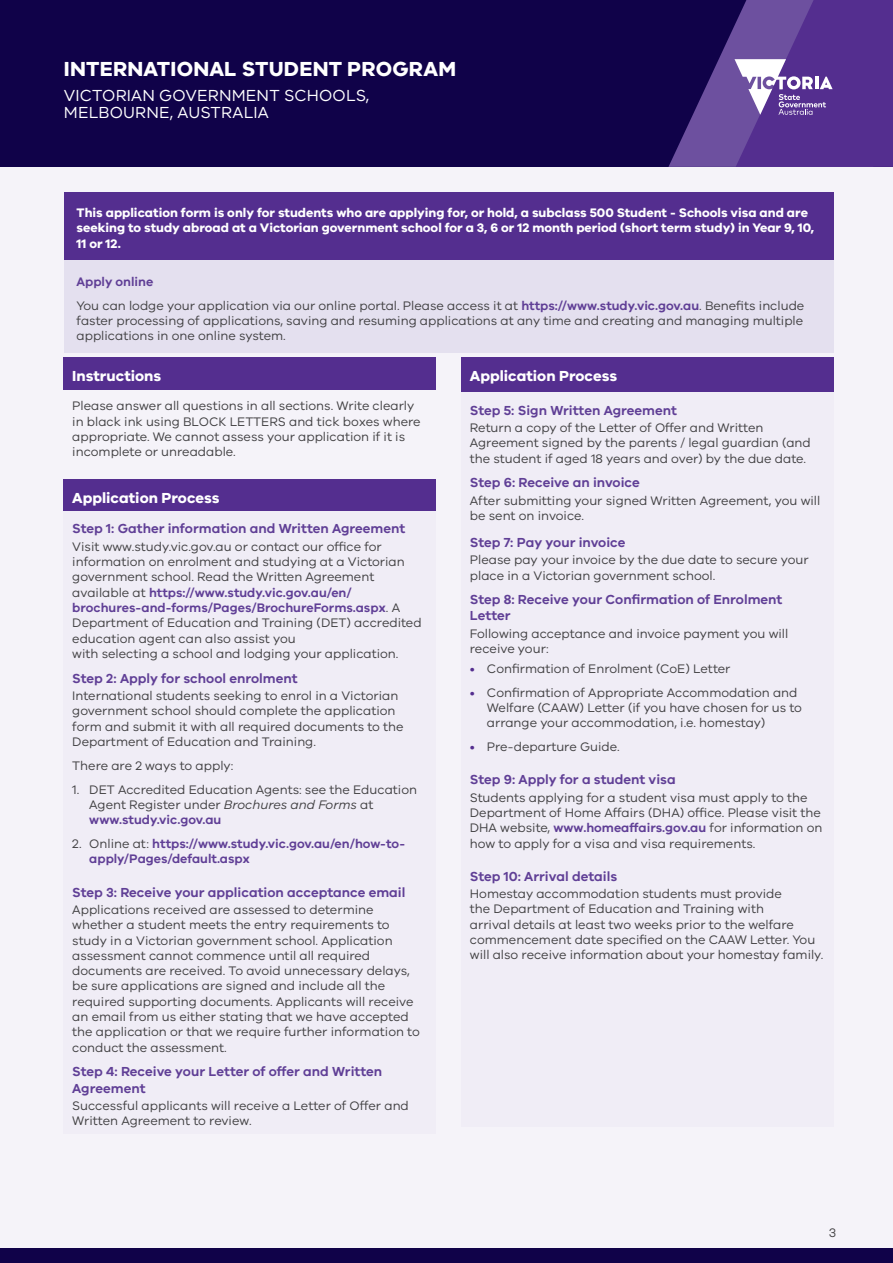
<style>
.page{position:relative;width:893px;height:1263px;background:#f5f3f9}
.page>*{position:absolute;margin:0;border:0;box-sizing:border-box;transform-origin:0 0}
.Form_Instructions_He{font:700 21px "VIC";letter-spacing:.01em;color:#fff}
.Form_Instructions_Su{font:16.5px/16.5px "VIC";letter-spacing:.01em;color:#fff}
.Section_Headers{font:700 15px "VIC";color:#fff}
.Step_Header{font:600 13.5px/16.2px "VIC";color:#603f96}
.Body{font:12.75px/15.3px "VIC";color:#414042}
.Body-2{font:700 12.75px/15.3px "VIC";color:#fff}
.Body-3{font:600 12.75px/15.3px "VIC";color:#603f96}
.Information_Bullets{font:12.75px/15.3px "VIC";color:#414042}
.s1{font-weight:600;color:#603f96}
.s2{font-weight:400;color:#414042}
.s3{font-style:italic}
.s4{color:#542e8f}
</style>
<div class="page">
<div style="left:0;top:0;width:893px;height:167px;background:#100249"></div>
<svg style="left:668px;top:0;width:225px;height:167px"></svg>
<div style="left:64px;top:192px;width:769px;height:68px;background:#542e8f"></div>
<div style="left:64px;top:260px;width:769px;height:93px;background:#e4e0ef"></div>
<div style="left:64px;top:357px;width:372px;height:32px;background:#542e8f"></div>
<div style="left:64px;top:479px;width:372px;height:32px;background:#542e8f"></div>
<div style="left:64px;top:511px;width:372px;height:623px;background:#f0edf6"></div>
<div style="left:461px;top:357px;width:372px;height:35px;background:#542e8f"></div>
<div style="left:461px;top:392px;width:372px;height:735px;background:#f0edf6"></div>
<div style="left:0;top:1248px;width:893px;height:15px;background:#100249"></div>
<p class="Form_Instructions_He" style="left:64px;top:56px;width:394px">INTERNATIONAL STUDENT PROGRAM</p>
<p class="Form_Instructions_Su" style="left:64px;top:87px;width:307px">VICTORIAN GOVERNMENT SCHOOLS,<br>MELBOURNE, AUSTRALIA</p>
<p class="Body-2" style="left:77px;top:205px;width:739px">This application form is only for students who are applying for, or hold, a subclass 500 Student - Schools visa and are seeking to study abroad at a Victorian government school for a 3, 6 or 12 month period (short term study) in Year 9, 10,<br>11 or 12.</p>
<p class="Body-3" style="left:77px;top:274px;width:78px">Apply online</p>
<p class="Body" style="left:77px;top:297px;width:729px;text-align:justify">You can lodge your application via our online portal. Please access it at <span class="s1">https://www.study.vic.gov.au</span>. Benefits include faster processing of applications, saving and resuming applications at any time and creating and managing multiple applications in one online system.</p>
<p class="Section_Headers" style="left:72px;top:366px;width:90px">Instructions</p>
<p class="Body" style="left:72px;top:398px;width:350px">Please answer all questions in all sections. Write clearly in black ink using BLOCK LETTERS and tick boxes where appropriate. We cannot assess your application if it is incomplete or unreadable.</p>
<p class="Section_Headers" style="left:72px;top:488px;width:149px">Application Process</p>
<p class="Step_Header" style="left:72px;top:520px;width:335px">Step 1: Gather information and Written Agreement</p>
<p class="Body" style="left:72px;top:538px;width:334px">Visit www.study.vic.gov.au or contact our office for information on enrolment and studying at a Victorian government school. Read the Written Agreement</p>
<p class="Body-3" style="left:72px;top:584px;width:281px"><span class="s2">available at</span> https://www.study.vic.gov.au/en/</p>
<p class="Body" style="left:72px;top:600px;width:351px"><span class="s1">brochures-and-forms/Pages/BrochureForms.aspx</span>. A<br>Department of Education and Training (DET) accredited education agent can also assist you</p>
<p class="Body" style="left:72px;top:646px;width:328px">with selecting a school and lodging your application.</p>
<p class="Step_Header" style="left:72px;top:670px;width:227px">Step 2: Apply for school enrolment</p>
<p class="Body" style="left:72px;top:688px;width:333px">International students seeking to enrol in a Victorian government school should complete the application form and submit it with all required documents to the Department of Education and Training.</p>
<p class="Body" style="left:72px;top:757px;width:163px">There are 2 ways to apply:</p>
<p class="Body" style="left:89px;top:781px;width:329px;text-indent:-17px">1. DET Accredited Education Agents: see the Education<br>Agent Register under <span class="s3">Brochures and Forms</span> at <span class="s1">www.study.vic.gov.au</span></p>
<p class="Body-3" style="left:89px;top:836px;width:317px;text-indent:-17px"><span class="s2">2. Online at:</span> https://www.study.vic.gov.au/en/how-to&shy;apply/Pages/default.aspx</p>
<p class="Step_Header" style="left:72px;top:883px;width:335px">Step 3: Receive your application acceptance email</p>
<p class="Body" style="left:72px;top:902px;width:349px">Applications received are assessed to determine whether a student meets the entry requirements to study in a Victorian government school. Application assessment cannot commence until all required documents are received. To avoid unnecessary delays, be sure applications are signed and include all the required supporting documents. Applicants will receive an email from us either stating that we have accepted the application or that we require further information to conduct the assessment.</p>
<p class="Step_Header" style="left:72px;top:1063px;width:311px">Step 4: Receive your Letter of offer and Written<br>Agreement</p>
<p class="Body" style="left:72px;top:1098px;width:338px">Successful applicants will receive a Letter of Offer and<br>Written Agreement to review.</p>
<p class="Section_Headers" style="left:470px;top:366px;width:149px">Application Process</p>
<p class="Step_Header" style="left:470px;top:401px;width:209px">Step 5: Sign Written Agreement</p>
<p class="Body" style="left:470px;top:420px;width:342px">Return a copy of the Letter of Offer and Written<br>Agreement signed by the parents / legal guardian (and the student if aged 18 years and over) by the due date.</p>
<p class="Step_Header" style="left:470px;top:474px;width:171px">Step 6: Receive an invoice</p>
<p class="Information_Bullets" style="left:470px;top:492px;width:352px">After submitting your signed Written Agreement, you will be sent on invoice.</p>
<p class="Step_Header" style="left:470px;top:534px;width:157px">Step 7: Pay your invoice</p>
<p class="Body" style="left:470px;top:552px;width:340px">Please pay your invoice by the due date to secure your place in a Victorian government school.</p>
<p class="Step_Header" style="left:470px;top:591px;width:314px">Step 8: Receive your Confirmation of Enrolment<br>Letter</p>
<p class="Body" style="left:470px;top:625px;width:320px">Following acceptance and invoice payment you will receive your:</p>
<p class="Body" style="left:470px;top:660px;width:262px"><span class="s4">•</span> Confirmation of Enrolment (CoE) Letter</p>
<p class="Body" style="left:487px;top:684px;width:317px;text-indent:-17px"><span class="s4">•</span> Confirmation of Appropriate Accommodation and<br>Welfare (CAAW) Letter (if you have chosen for us to arrange your accommodation, i.e. homestay)</p>
<p class="Body" style="left:470px;top:739px;width:151px"><span class="s4">•</span> Pre-departure Guide.</p>
<p class="Step_Header" style="left:470px;top:771px;width:207px">Step 9: Apply for a student visa</p>
<p class="Body" style="left:470px;top:789px;width:354px">Students applying for a student visa must apply to the Department of Home Affairs (DHA) office. Please visit the DHA website, <span class="s1">www.homeaffairs.gov.au</span> for information on how to apply for a visa and visa requirements.</p>
<p class="Step_Header" style="left:470px;top:868px;width:149px">Step 10: Arrival details</p>
<p class="Body" style="left:470px;top:886px;width:355px">Homestay accommodation students must provide<br>the Department of Education and Training with<br>arrival details at least two weeks prior to the welfare commencement date specified on the CAAW Letter. You will also receive information about your homestay family.</p>
<p class="Body" style="left:829px;top:1225px;width:9px">3</p>
</div>
